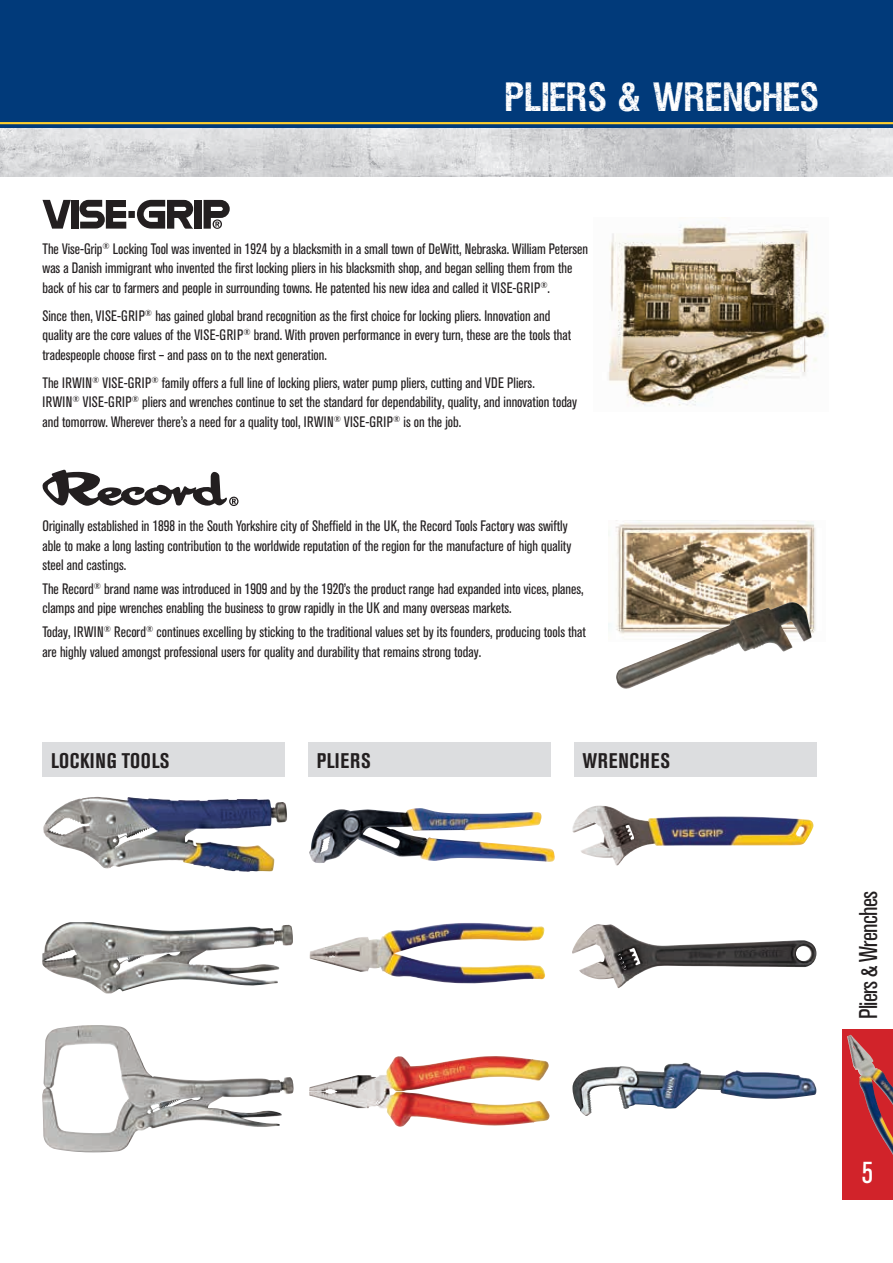
<style>
.page{position:relative;width:893px;height:1263px;background:#fff}
.page>*{position:absolute;margin:0;border:0;box-sizing:border-box;transform-origin:0 0}
.t1{font:38.1px "Viper IRWIN";color:#fff}
.t2{font:condensed 30px "Akzidenz Grotesk BE";color:#fff}
.t3{font:condensed 25.5px "Akzidenz Grotesk BE";letter-spacing:-.03em;color:#231f20}
.t4{font:700 condensed 21px "Akzidenz Grotesk BE";letter-spacing:.035em;color:#231f20}
.t5{font:condensed 15px/19.5px "Akzidenz Grotesk BE";color:#231f20}
</style>
<div class="page">
<img style="left:0;top:128px;width:893px;height:48px">
<div style="left:0;top:0;width:893px;height:128px;background:#013a7a"></div>
<hr style="left:0;top:122px;width:893px;height:2px;background:#ffcf2d">
<div style="left:842px;top:1029px;width:51px;height:170px;background:#d1232a"></div>
<img style="left:847px;top:1035px;width:46px;height:120px">
<img style="left:608px;top:224px;width:220px;height:182px">
<img style="left:609px;top:521px;width:207px;height:112px">
<img style="left:42px;top:922px;width:251px;height:71px">
<img style="left:43px;top:797px;width:232px;height:75px">
<img style="left:42px;top:1025px;width:252px;height:127px">
<img style="left:310px;top:923px;width:235px;height:60px">
<img style="left:572px;top:805px;width:242px;height:61px">
<img style="left:309px;top:808px;width:246px;height:55px">
<img style="left:572px;top:1062px;width:125px;height:54px">
<img style="left:616px;top:602px;width:196px;height:87px">
<svg style="left:43px;top:200px;width:28px;height:29px"></svg>
<div style="left:71px;top:200px;width:7px;height:29px;background:#231f20"></div>
<div style="left:195px;top:200px;width:7px;height:29px;background:#231f20"></div>
<svg style="left:79px;top:200px;width:114px;height:29px"></svg>
<svg style="left:204px;top:200px;width:26px;height:29px"></svg>
<svg style="left:42px;top:470px;width:196px;height:36px"></svg>
<img style="left:572px;top:924px;width:244px;height:64px">
<img style="left:309px;top:1056px;width:240px;height:71px">
<div style="left:43px;top:743px;width:242px;height:34px;background:#dcdddf"></div>
<div style="left:308px;top:743px;width:243px;height:34px;background:#dcdddf"></div>
<div style="left:574px;top:743px;width:242px;height:34px;background:#dcdddf"></div>
<h1 class="t1" style="left:505px;top:70px;width:316px">PLIERS &amp; WRENCHES</h1>
<p class="t5" style="left:43px;top:239px;width:547px">The Vise-Grip<sup>®</sup> Locking Tool was invented in 1924 by a blacksmith in a small town of DeWitt, Nebraska. William Petersen was a Danish immigrant who invented the first locking pliers in his blacksmith shop, and began selling them from the back of his car to farmers and people in surrounding towns. He patented his new idea and called it VISE-GRIP<sup>®</sup>.</p>
<p class="t5" style="left:43px;top:306px;width:530px">Since then, VISE-GRIP<sup>®</sup> has gained global brand recognition as the first choice for locking pliers. Innovation and quality are the core values of the VISE-GRIP<sup>®</sup> brand. With proven performance in every turn, these are the tools that tradespeople choose first – and pass on to the next generation.</p>
<p class="t5" style="left:43px;top:373px;width:536px">The IRWIN<sup>®</sup> VISE-GRIP<sup>®</sup> family offers a full line of locking pliers, water pump pliers, cutting and VDE Pliers.<br>IRWIN<sup>®</sup> VISE-GRIP<sup>®</sup> pliers and wrenches continue to set the standard for dependability, quality, and innovation today and tomorrow. Wherever there’s a need for a quality tool, IRWIN<sup>®</sup> VISE-GRIP<sup>®</sup> is on the job.</p>
<p class="t5" style="left:43px;top:516px;width:531px">Originally established in 1898 in the South Yorkshire city of Sheffield in the UK, the Record Tools Factory was swiftly able to make a long lasting contribution to the worldwide reputation of the region for the manufacture of high quality steel and castings.</p>
<p class="t5" style="left:43px;top:579px;width:543px">The Record<sup>®</sup> brand name was introduced in 1909 and by the 1920’s the product range had expanded into vices, planes, clamps and pipe wrenches enabling the business to grow rapidly in the UK and many overseas markets.</p>
<p class="t5" style="left:43px;top:622px;width:545px">Today, IRWIN<sup>®</sup> Record<sup>®</sup> continues excelling by sticking to the traditional values set by its founders, producing tools that are highly valued amongst professional users for quality and durability that remains strong today.</p>
<h3 class="t4" style="left:51px;top:748px;width:120px">LOCKING TOOLS</h3>
<h3 class="t4" style="left:317px;top:748px;width:55px">PLIERS</h3>
<h3 class="t4" style="left:583px;top:748px;width:89px">WRENCHES</h3>
<h3 class="t3" style="left:854px;top:1019px;width:129px;rotate:-90deg">Pliers &amp; Wrenches</h3>
<h2 class="t2" style="left:862px;top:1156px;width:13px">5</h2>
</div>
